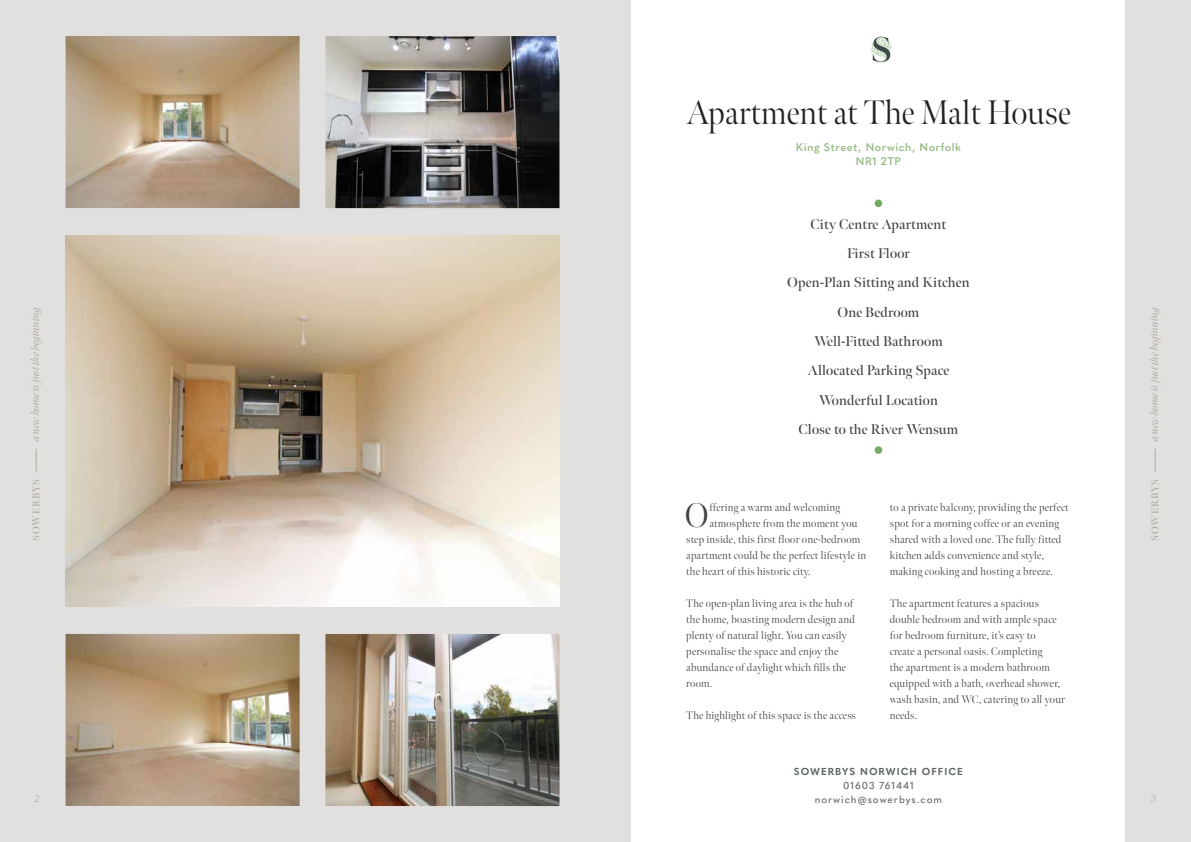
<style>
.page{position:relative;width:1191px;height:842px;background:#fff}
.page>*{position:absolute;margin:0;border:0;box-sizing:border-box;transform-origin:0 0}
.t1{font:300 34px "Meno Banner";color:#222223}
.t2{font:300 34px "Meno Banner";color:#434141}
.t3{font:600 14px/29.3px "Meno Banner";letter-spacing:.01em;color:#434141;text-align:center}
.t4{font:300 11px/16px "Meno Banner";letter-spacing:.02em;color:#434141}
.t5{font:italic 11px "Meno Banner";letter-spacing:-.01em;color:#ada8a0}
.t6{font:600 11px/14px "Quasimoda";letter-spacing:.05em;color:#96ba81;text-align:center}
.t7{font:500 10px/14px "Quasimoda";letter-spacing:.1em;color:#5e6662;text-align:center}
.t8{font:700 10px "Quasimoda";letter-spacing:.1em;color:#5e6662}
.t9{font:600 10px "Meno Banner";letter-spacing:.08em;color:#ada8a0}
.t10{font:300 10px "Quasimoda";color:#ada8a0}
</style>
<div class="page">
<div style="left:0;top:0;width:595px;height:842px;background:#e2e0df"></div>
<div style="left:595px;top:0;width:596px;height:842px;background:#e2e0df"></div>
<svg style="left:36px;top:449px;width:1px;height:22px"></svg>
<svg style="left:1155px;top:449px;width:1px;height:22px"></svg>
<img style="left:66px;top:235px;width:493px;height:371px">
<img style="left:325px;top:36px;width:234px;height:172px">
<img style="left:325px;top:634px;width:234px;height:172px">
<img style="left:66px;top:36px;width:234px;height:172px">
<img style="left:66px;top:634px;width:234px;height:172px">
<div style="left:631px;top:0;width:494px;height:842px;background:#fff"></div>
<svg style="left:871px;top:37px;width:21px;height:25px"></svg>
<div style="left:874px;top:200px;width:8px;height:7px;background:#76aa62;border-radius:50%"></div>
<div style="left:874px;top:446px;width:8px;height:8px;background:#76aa62;border-radius:50%"></div>
<h1 class="t1" style="left:686px;top:92px;width:386px">Apartment at The Malt House</h1>
<p class="t6" style="left:796px;top:139px;width:166px">King Street, Norwich, Norfolk<br>NR1 2TP</p>
<p class="t3" style="left:787px;top:209px;width:184px">City Centre Apartment<br>First Floor<br>Open-Plan Sitting and Kitchen<br>One Bedroom<br>Well-Fitted Bathroom<br>Allocated Parking Space<br>Wonderful Location<br>Close to the River Wensum</p>
<p class="t5" style="left:29px;top:441px;width:138px;rotate:-90deg">a new home is just the beginning</p>
<p class="t5" style="left:1147px;top:441px;width:138px;rotate:-90deg">a new home is just the beginning</p>
<p class="t9" style="left:30px;top:541px;width:63px;rotate:-90deg">SOWERBYS</p>
<p class="t9" style="left:1149px;top:541px;width:63px;rotate:-90deg">SOWERBYS</p>
<h1 class="t2" style="left:685px;top:495px;width:25px">O</h1>
<p class="t4" style="left:709px;top:499px;width:132px">ffering a warm and welcoming</p>
<p class="t4" style="left:889px;top:499px;width:180px">to a private balcony, providing the perfect spot for a morning coffee or an evening shared with a loved one. The fully fitted kitchen adds convenience and style, making cooking and hosting a breeze.</p>
<p class="t4" style="left:889px;top:595px;width:177px">The apartment features a spacious double bedroom and with ample space for bedroom furniture, it’s easy to<br>create a personal oasis. Completing<br>the apartment is a modern bathroom equipped with a bath, overhead shower, wash basin, and WC, catering to all your needs.</p>
<p class="t4" style="left:709px;top:515px;width:150px">atmosphere from the moment you</p>
<p class="t4" style="left:686px;top:531px;width:176px">step inside, this first floor one-bedroom</p>
<p class="t4" style="left:686px;top:547px;width:181px">apartment could be the perfect lifestyle in</p>
<p class="t4" style="left:686px;top:563px;width:126px">the heart of this historic city.</p>
<p class="t4" style="left:686px;top:595px;width:170px">The open-plan living area is the hub of the home, boasting modern design and plenty of natural light. You can easily personalise the space and enjoy the abundance of daylight which fills the room.</p>
<p class="t4" style="left:686px;top:707px;width:171px">The highlight of this space is the access</p>
<p class="t8" style="left:794px;top:764px;width:170px">SOWERBYS NORWICH OFFICE</p>
<p class="t7" style="left:814px;top:778px;width:129px">01603 761441 norwich@sowerbys.com</p>
<p class="t10" style="left:35px;top:791px;width:7px">2</p>
<p class="t10" style="left:1150px;top:791px;width:7px">3</p>
</div>
